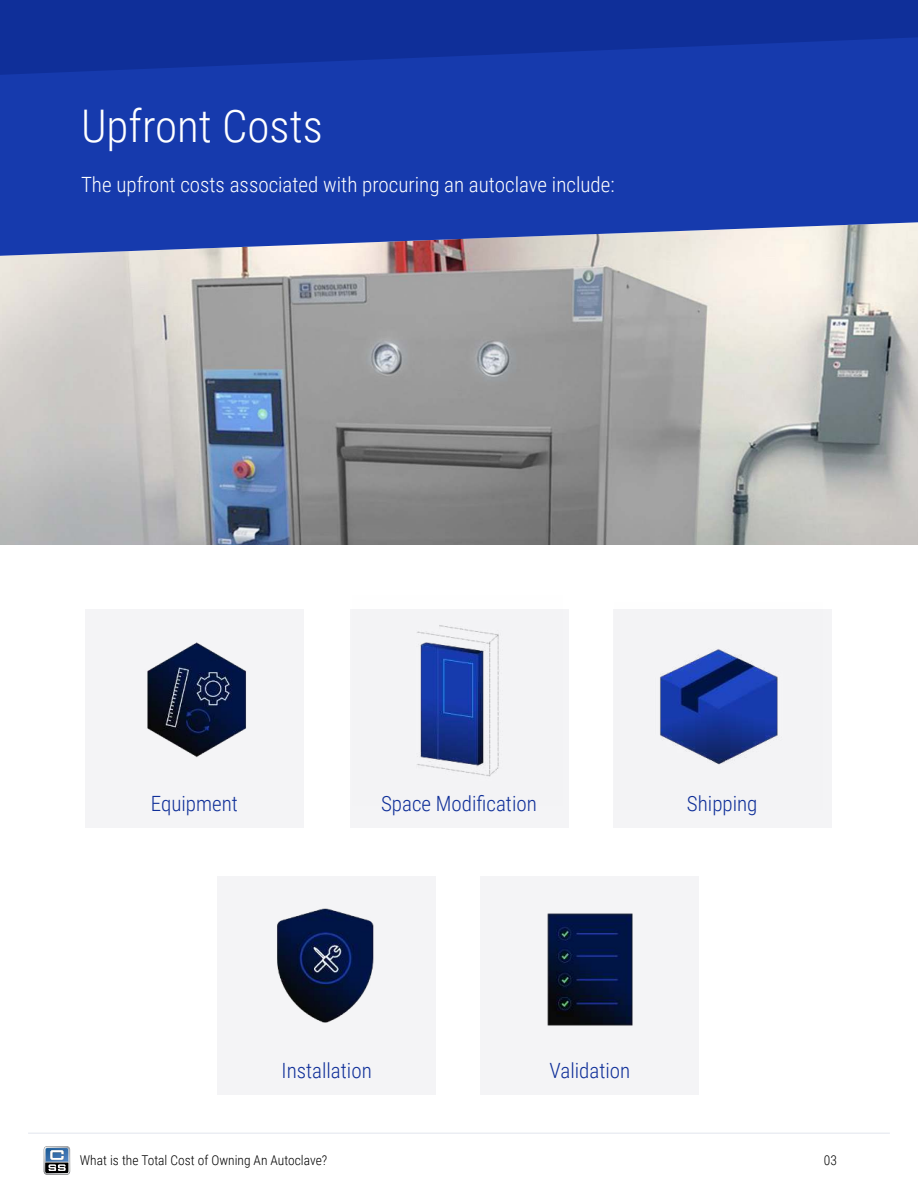
<style>
.page{position:relative;width:918px;height:1188px;background:#fff}
.page>*{position:absolute;margin:0;border:0;box-sizing:border-box;transform-origin:0 0}
.t1{font:300 45px "Roboto Condensed";color:#fff}
.t2{font:300 21px "Roboto Condensed";color:#fff}
.t3{font:300 21px "Roboto Condensed";color:#0f2f99}
.t4{font:300 13.5px "Roboto Condensed";color:#000}
</style>
<div class="page">
<svg style="left:44px;top:1146px;width:26px;height:29px"></svg>
<hr style="left:28px;top:1133px;width:862px;height:1px;background:#e2e5ed">
<img style="left:0;top:256px;width:918px;height:288px">
<div style="left:613px;top:610px;width:218px;height:218px;background:#f4f4f6"></div>
<svg style="left:0;top:75px;width:918px;height:181px;fill:#163aad"></svg>
<svg style="left:0;top:0;width:918px;height:75px;fill:#0f2f99"></svg>
<div style="left:85px;top:610px;width:218px;height:218px;background:#f4f4f6"></div>
<div style="left:350px;top:610px;width:218px;height:218px;background:#f4f4f6"></div>
<div style="left:481px;top:877px;width:218px;height:218px;background:#f4f4f6"></div>
<div style="left:218px;top:877px;width:218px;height:218px;background:#f4f4f6"></div>
<img style="left:85px;top:609px;width:219px;height:211px">
<img style="left:217px;top:876px;width:219px;height:204px">
<img style="left:615px;top:609px;width:207px;height:156px">
<img style="left:352px;top:609px;width:211px;height:168px">
<img style="left:480px;top:876px;width:219px;height:207px">
<h1 class="t1" style="left:81px;top:106px;width:243px">Upfront Costs</h1>
<p class="t2" style="left:81px;top:175px;width:535px">The upfront costs associated with procuring an autoclave include:</p>
<p class="t3" style="left:151px;top:794px;width:89px">Equipment</p>
<p class="t3" style="left:381px;top:789px;width:157px">Space Modification</p>
<p class="t3" style="left:687px;top:794px;width:72px">Shipping</p>
<p class="t3" style="left:282px;top:1061px;width:92px">Installation</p>
<p class="t3" style="left:550px;top:1061px;width:82px">Validation</p>
<p class="t4" style="left:80px;top:1155px;width:249px">What is the Total Cost of Owning An Autoclave?</p>
<p class="t4" style="left:824px;top:1155px;width:15px">03</p>
</div>
